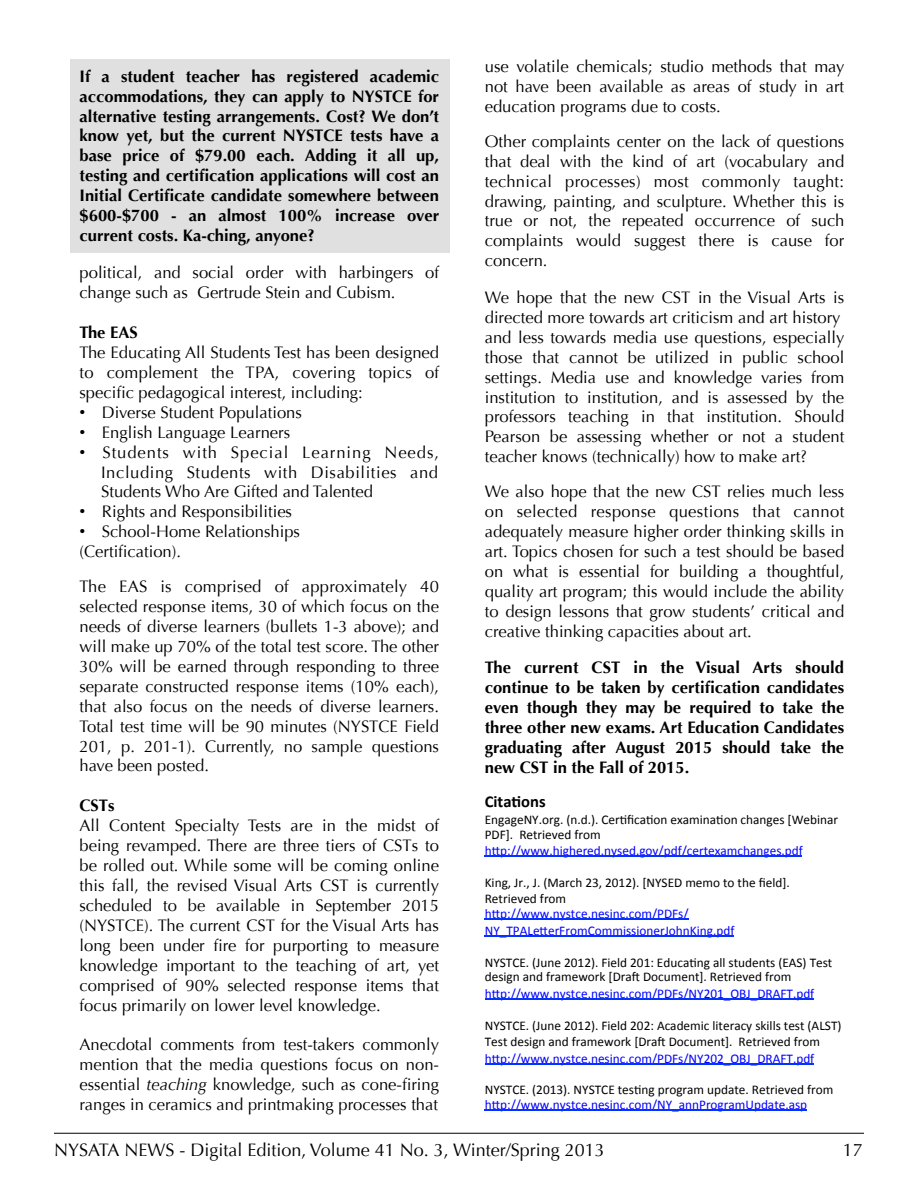
<style>
.page{position:relative;width:918px;height:1188px;background:#fff}
.page>*{position:absolute;margin:0;border:0;box-sizing:border-box;transform-origin:0 0}
.t1{font:18px "Optima";color:#000}
.t2{font:16.65px/20px "Optima";color:#000;text-align:justify}
.t3{font:700 16.65px/20px "Optima";color:#000;text-align:justify}
.t4{font:700 16.65px "Calibri";color:#000}
.t5{font:13.35px/15px "Calibri";color:#000}
.t6{font:13.35px/16.6px "Calibri";color:#00f}
.s1{font-family:"Arial"}
.s2{font-style:italic}
</style>
<div class="page">
<hr style="left:54px;top:1133px;width:810px;height:1px;background:#000">
<div style="left:70px;top:59px;width:380px;height:193px;background:#e0e0e0"></div>
<hr style="left:485px;top:855px;width:317px;height:2px;background:#0432ff">
<hr style="left:485px;top:918px;width:204px;height:2px;background:#0432ff">
<hr style="left:485px;top:935px;width:249px;height:2px;background:#0432ff">
<hr style="left:485px;top:998px;width:329px;height:2px;background:#0432ff">
<hr style="left:485px;top:1063px;width:329px;height:2px;background:#0432ff">
<hr style="left:485px;top:1109px;width:322px;height:2px;background:#0432ff">
<p class="t3" style="left:80px;top:66px;width:361px">If a student teacher has registered academic accommodations, they can apply to NYSTCE for alternative testing arrangements. Cost? We don’t know yet, but the current NYSTCE tests have a base price of $79.00 each. Adding it all up, testing and certification applications will cost an Initial Certificate candidate somewhere between $600-$700 - an almost 100% increase over current costs. Ka-ching, anyone?</p>
<p class="t2" style="left:80px;top:263px;width:361px">political, and social order with harbingers of change such as Gertrude Stein and Cubism.</p>
<p class="t3" style="left:80px;top:323px;width:60px">The EAS</p>
<p class="t2" style="left:80px;top:343px;width:361px">The Educating All Students Test has been designed to complement the TPA, covering topics of specific pedagogical interest, including:</p>
<p class="t2" style="left:80px;top:402px;width:224px"><span class="s1">•</span> Diverse Student Populations</p>
<p class="t2" style="left:80px;top:422px;width:212px"><span class="s1">•</span> English Language Learners</p>
<p class="t2" style="left:101px;top:442px;width:339px;text-indent:-22px"><span class="s1">•</span> Students with Special Learning Needs, Including Students with Disabilities and Students Who Are Gifted and Talented</p>
<p class="t2" style="left:80px;top:502px;width:214px"><span class="s1">•</span> Rights and Responsibilities</p>
<p class="t2" style="left:80px;top:522px;width:222px"><span class="s1">•</span> School-Home Relationships (Certification).</p>
<p class="t2" style="left:80px;top:577px;width:361px">The EAS is comprised of approximately 40 selected response items, 30 of which focus on the needs of diverse learners (bullets 1-3 above); and will make up 70% of the total test score. The other 30% will be earned through responding to three separate constructed response items (10% each), that also focus on the needs of diverse learners.<br>Total test time will be 90 minutes (NYSTCE Field 201, p. 201-1). Currently, no sample questions have been posted.</p>
<p class="t3" style="left:80px;top:796px;width:37px">CSTs</p>
<p class="t2" style="left:80px;top:816px;width:361px">All Content Specialty Tests are in the midst of being revamped. There are three tiers of CSTs to be rolled out. While some will be coming online this fall, the revised Visual Arts CST is currently scheduled to be available in September 2015 (NYSTCE). The current CST for the Visual Arts has long been under fire for purporting to measure knowledge important to the teaching of art, yet comprised of 90% selected response items that focus primarily on lower level knowledge.</p>
<p class="t2" style="left:80px;top:1035px;width:361px">Anecdotal comments from test-takers commonly mention that the media questions focus on non&shy;essential <span class="s2">teaching</span> knowledge, such as cone-firing ranges in ceramics and printmaking processes that</p>
<p class="t2" style="left:485px;top:57px;width:361px">use volatile chemicals; studio methods that may not have been available as areas of study in art education programs due to costs.</p>
<p class="t2" style="left:485px;top:131px;width:361px">Other complaints center on the lack of questions that deal with the kind of art (vocabulary and technical processes) most commonly taught: drawing, painting, and sculpture. Whether this is true or not, the repeated occurrence of such complaints would suggest there is cause for concern.</p>
<p class="t2" style="left:485px;top:287px;width:361px;text-align:left">We hope that the new CST in the Visual Arts is directed more towards art criticism and art history and less towards media use questions, especially those that cannot be utilized in public school settings. Media use and knowledge varies from institution to institution, and is assessed by the professors teaching in that institution. Should Pearson be assessing whether or not a student teacher knows (technically) how to make art?</p>
<p class="t2" style="left:485px;top:482px;width:361px">We also hope that the new CST relies much less on selected response questions that cannot adequately measure higher order thinking skills in art. Topics chosen for such a test should be based on what is essential for building a thoughtful, quality art program; this would include the ability to design lessons that grow students’ critical and creative thinking capacities about art.</p>
<p class="t3" style="left:485px;top:658px;width:361px">The current CST in the Visual Arts should continue to be taken by certification candidates even though they may be required to take the three other new exams. Art Education Candidates graduating after August 2015 should take the new CST in the Fall of 2015.</p>
<p class="t4" style="left:485px;top:791px;width:62px">Cita1ons</p>
<p class="t5" style="left:485px;top:812px;width:355px">EngageNY.org. (n.d.). Cer+fica+on examina+on changes [Webinar<br>PDF]. Retrieved from</p>
<p class="t6" style="left:485px;top:843px;width:320px">hHp://www.highered.nysed.gov/pdf/certexamchanges.pdf</p>
<p class="t5" style="left:485px;top:874px;width:307px;line-height:16.6px">King, Jr., J. (March 23, 2012). [NYSED memo to the field].<br>Retrieved from</p>
<p class="t6" style="left:485px;top:906px;width:251px">hHp://www.nystce.nesinc.com/PDFs/<br>NY_TPALeHerFromCommissionerJohnKing.pdf</p>
<p class="t5" style="left:485px;top:955px;width:349px">NYSTCE. (June 2012). Field 201: Educa+ng all students (EAS) Test design and framework [Drab Document]. Retrieved from</p>
<p class="t6" style="left:485px;top:985px;width:331px">hHp://www.nystce.nesinc.com/PDFs/NY201_OBJ_DRAFT.pdf</p>
<p class="t5" style="left:485px;top:1017px;width:358px;line-height:16.6px">NYSTCE. (June 2012). Field 202: Academic literacy skills test (ALST)<br>Test design and framework [Drab Document]. Retrieved from</p>
<p class="t6" style="left:485px;top:1050px;width:331px">hHp://www.nystce.nesinc.com/PDFs/NY202_OBJ_DRAFT.pdf</p>
<p class="t5" style="left:485px;top:1083px;width:350px">NYSTCE. (2013). NYSTCE tes+ng program update. Retrieved from</p>
<p class="t6" style="left:485px;top:1097px;width:324px">hHp://www.nystce.nesinc.com/NY_annProgramUpdate.asp</p>
<p class="t1" style="left:54px;top:1139px;width:552px">NYSATA NEWS - Digital Edition, Volume 41 No. 3, Winter/Spring 2013</p>
<p class="t1" style="left:843px;top:1139px;width:22px">17</p>
</div>
